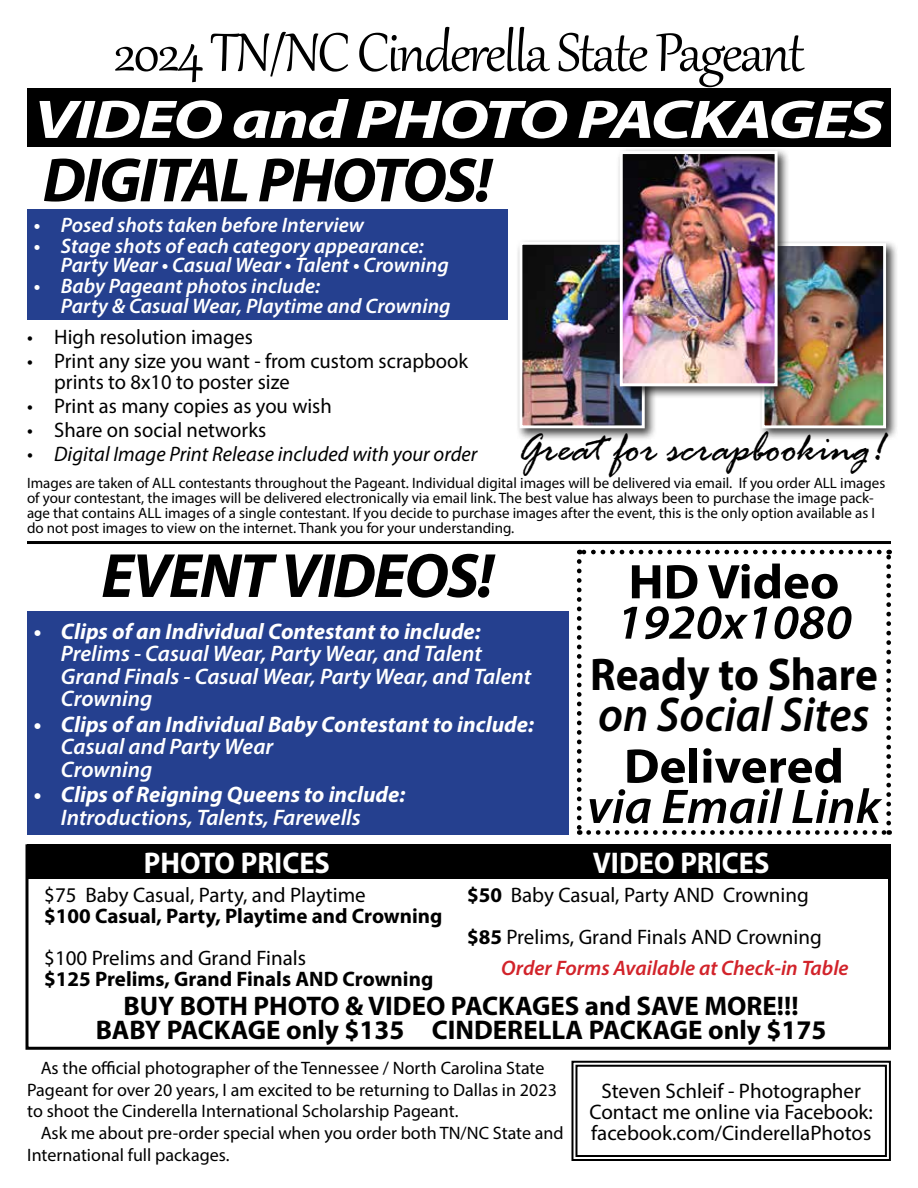
<style>
.page{position:relative;width:918px;height:1188px;background:#fff}
.page>*{position:absolute;margin:0;border:0;box-sizing:border-box;transform-origin:0 0}
.t1{font:66px "Gabriola";letter-spacing:-.03em;color:#000}
.t2{font:italic 700 63px "Myriad Pro";letter-spacing:-.03em;color:#000}
.t3{font:italic 700 54.75px "Myriad Pro";letter-spacing:-.03em;color:#fff;scale:1.29 1}
.t4{font:italic 600 48.9px "Myriad Pro";color:#000;scale:1.04 1}
.t5{font:700 48.9px "Myriad Pro";color:#000;scale:1.04 1}
.t6{font:italic 600 48.9px "Myriad Pro";color:#000;scale:.94 1}
.t7{font:700 46.05px "Myriad Pro";color:#000;scale:.94 1}
.t8{font:italic 45px "Rage";color:#000}
.t9{font:700 30px "Myriad Pro";color:#fff;scale:.95 1}
.t10{font:700 27px/24px "Myriad Pro";color:#000;text-align:center}
.t11{font:italic 600 22.5px/22.5px "Myriad Pro";color:#fff}
.t12{font:italic 700 22.5px "Myriad Pro";color:#fff}
.t13{font:21px/21px "Myriad Pro";color:#000}
.t14{font:italic 600 21px/19.5px "Myriad Pro";color:#fff}
.t15{font:700 21px "Myriad Pro";color:#000}
.t16{font:italic 21px "Myriad Pro";color:#000}
.t17{font:italic 600 21px "Myriad Pro";color:#d2232a}
.t18{font:18px/21.6px "Myriad Pro";color:#000}
.t19{font:15px/15px "Myriad Pro";color:#000}
.s1{font-weight:700}
</style>
<div class="page">
<div style="left:26px;top:844px;width:865px;height:206px;border:3px solid #000"></div>
<div style="left:27px;top:88px;width:864px;height:59px;background:#000"></div>
<svg style="left:577px;top:561px;width:5px;height:274px"></svg>
<svg style="left:589px;top:830px;width:301px;height:5px"></svg>
<svg style="left:886px;top:550px;width:5px;height:273px"></svg>
<svg style="left:579px;top:550px;width:300px;height:4px"></svg>
<div style="left:27px;top:209px;width:481px;height:111px;background:#25408f"></div>
<div style="left:27px;top:612px;width:541px;height:223px;background:#25408f"></div>
<div style="left:27px;top:844px;width:864px;height:35px;background:#000"></div>
<svg style="left:571px;top:1060px;width:320px;height:101px"></svg>
<div style="left:575px;top:1065px;width:312px;height:92px;border:2px solid #000"></div>
<div style="left:758px;top:240px;width:141px;height:201px;background:#000;opacity:.75"></div>
<img style="left:766px;top:247px;width:116px;height:177px">
<div style="left:762px;top:243px;width:124px;height:185px;border:3px solid #fff"></div>
<div style="left:516px;top:239px;width:142px;height:202px;background:#000;opacity:.75"></div>
<img style="left:523px;top:246px;width:118px;height:178px">
<div style="left:519px;top:242px;width:126px;height:186px;border:3px solid #fff"></div>
<div style="left:616px;top:148px;width:175px;height:251px;background:#000;opacity:.75"></div>
<img style="left:624px;top:155px;width:150px;height:227px">
<div style="left:620px;top:151px;width:158px;height:235px;border:3px solid #fff"></div>
<hr style="left:27px;top:541px;width:864px;height:3px;background:#000">
<h1 class="t1" style="left:114px;top:9px;width:692px">2024 TN/NC Cinderella State Pageant</h1>
<h3 class="t3" style="left:34px;top:84px;width:661px">VIDEO and PHOTO PACKAGES</h3>
<h2 class="t2" style="left:43px;top:139px;width:451px">DIGITAL PHOTOS!</h2>
<h3 class="t14" style="left:34px;top:214px;width:332px">• Posed shots taken before Interview</h3>
<h3 class="t14" style="left:61px;top:235px;width:389px;text-indent:-27px">• Stage shots of each category appearance:<br>Party Wear • Casual Wear • Talent • Crowning</h3>
<h3 class="t14" style="left:61px;top:276px;width:391px;text-indent:-27px">• Baby Pageant photos include:<br>Party &amp; Casual Wear, Playtime and Crowning</h3>
<h3 class="t13" style="left:27px;top:326px;width:227px">• High resolution images</h3>
<h3 class="t13" style="left:54px;top:350px;width:416px;text-indent:-27px">• Print any size you want - from custom scrapbook prints to 8x10 to poster size</h3>
<h3 class="t13" style="left:27px;top:395px;width:306px">• Print as many copies as you wish</h3>
<h3 class="t13" style="left:27px;top:419px;width:240px">• Share on social networks</h3>
<h3 class="t16" style="left:27px;top:441px;width:452px">• Digital Image Print Release included with your order</h3>
<h3 class="t8" style="left:518px;top:424px;width:368px">Great for scrapbooking!</h3>
<p class="t19" style="left:27px;top:475px;width:860px">Images are taken of ALL contestants throughout the Pageant. Individual digital images will be delivered via email. If you order ALL images of your contestant, the images will be delivered electronically via email link. The best value has always been to purchase the image pack&shy;age that contains ALL images of a single contestant. If you decide to purchase images after the event, this is the only option available as I do not post images to view on the internet. Thank you for your understanding.</p>
<h2 class="t2" style="left:101px;top:535px;width:394px">EVENT VIDEOS!</h2>
<h3 class="t5" style="left:629px;top:550px;width:204px">HD Video</h3>
<h3 class="t4" style="left:616px;top:591px;width:228px">1920x1080</h3>
<h3 class="t7" style="left:590px;top:645px;width:308px">Ready to Share</h3>
<h3 class="t12" style="left:34px;top:617px;width:448px">• Clips of an Individual Contestant to include:</h3>
<h3 class="t11" style="left:61px;top:642px;width:472px">Prelims - Casual Wear, Party Wear, and Talent<br>Grand Finals - Casual Wear, Party Wear, and Talent<br>Crowning</h3>
<h3 class="t12" style="left:34px;top:710px;width:502px">• Clips of an Individual Baby Contestant to include:</h3>
<h3 class="t11" style="left:61px;top:735px;width:214px">Casual and Party Wear<br>Crowning</h3>
<h3 class="t12" style="left:34px;top:780px;width:373px">• Clips of Reigning Queens to include:</h3>
<h3 class="t11" style="left:61px;top:805px;width:301px">Introductions, Talents, Farewells</h3>
<h3 class="t9" style="left:144px;top:843px;width:197px">PHOTO PRICES</h3>
<h3 class="t9" style="left:593px;top:843px;width:187px">VIDEO PRICES</h3>
<h3 class="t6" style="left:598px;top:683px;width:290px">on Social Sites</h3>
<h3 class="t5" style="left:624px;top:734px;width:213px">Delivered</h3>
<h3 class="t4" style="left:587px;top:775px;width:284px">via Email Link</h3>
<h3 class="t13" style="left:44px;top:884px;width:323px">$75 Baby Casual, Party, and Playtime</h3>
<h3 class="t15" style="left:44px;top:902px;width:400px">$100 Casual, Party, Playtime and Crowning</h3>
<h3 class="t13" style="left:44px;top:947px;width:263px">$100 Prelims and Grand Finals</h3>
<h3 class="t15" style="left:44px;top:965px;width:391px">$125 Prelims, Grand Finals AND Crowning</h3>
<h3 class="t13" style="left:467px;top:874px;width:356px;line-height:42px"><span class="s1">$50</span> Baby Casual, Party AND Crowning <span class="s1">$85</span> Prelims, Grand Finals AND Crowning</h3>
<h3 class="t17" style="left:501px;top:954px;width:349px">Order Forms Available at Check-in Table</h3>
<h3 class="t10" style="left:96px;top:993px;width:732px">BUY BOTH PHOTO &amp; VIDEO PACKAGES and SAVE MORE!!!<br>BABY PACKAGE only $135 CINDERELLA PACKAGE only $175</h3>
<p class="t18" style="left:27px;top:1057px;width:531px;text-indent:14px">As the official photographer of the Tennessee / North Carolina State<br>Pageant for over 20 years, I am excited to be returning to Dallas in 2023 to shoot the Cinderella International Scholarship Pageant.</p>
<p class="t18" style="left:27px;top:1122px;width:538px;text-indent:14px">Ask me about pre-order special when you order both TN/NC State and<br>International full packages.</p>
<h3 class="t13" style="left:589px;top:1080px;width:285px;text-align:center">Steven Schleif - Photographer<br>Contact me online via Facebook: facebook.com/CinderellaPhotos</h3>
</div>
